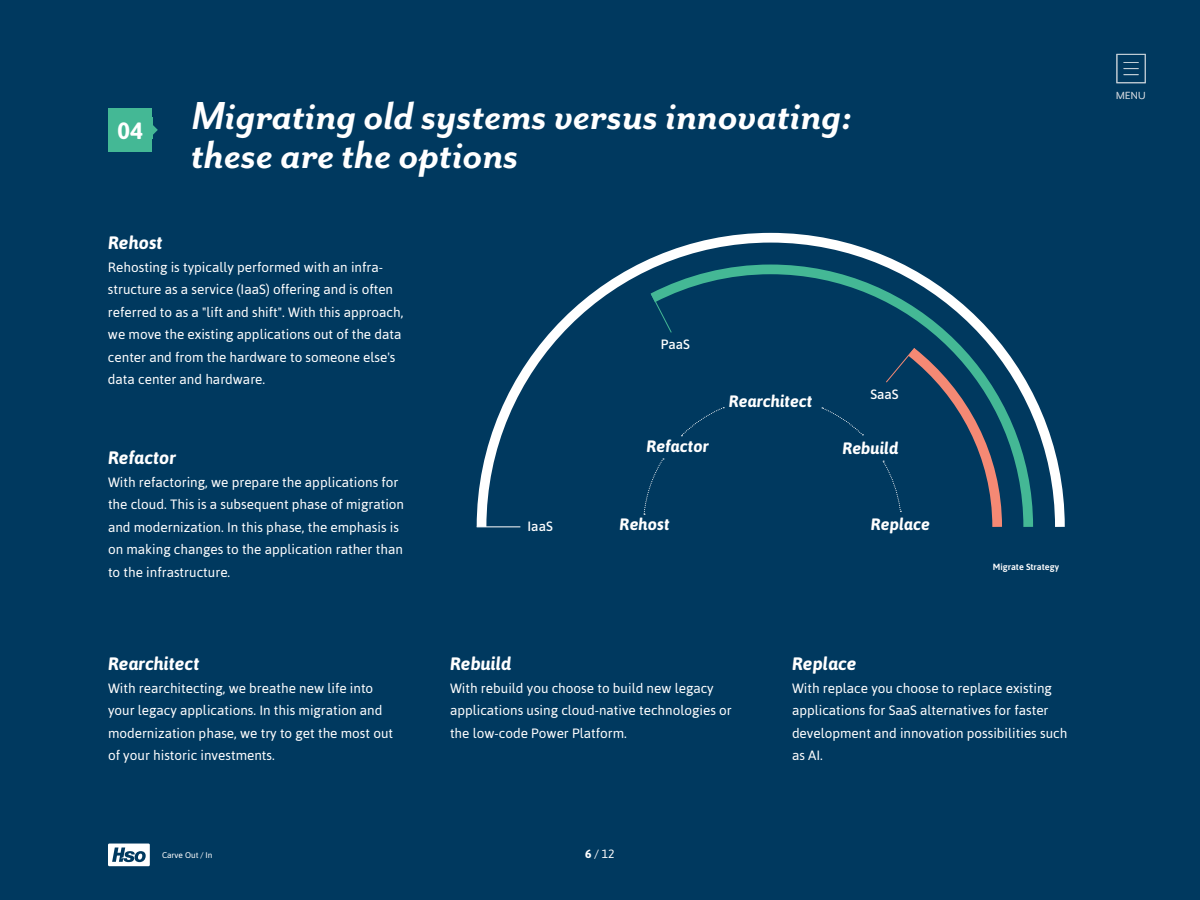
<style>
.page{position:relative;width:1200px;height:900px;background:#00395f}
.page>*{position:absolute;margin:0;border:0;box-sizing:border-box;transform-origin:0 0}
.t1{font:italic 700 45px/39px "Mr Eaves San OT";color:#fff}
.t2{font:700 23.55px "Asap";color:#fff}
.t3{font:italic 700 18px "Asap";color:#fff}
.t4{font:italic 700 16.5px "Asap";color:#fff}
.t5{font:13.5px/22.5px "Asap";color:#fff}
.t6{font:500 13.5px "Asap";color:#fff}
.t7{font:12px "Asap";color:#fff}
.t8{font:11.85px "Mr Eaves San OT";color:#bfced7}
.t9{font:600 9px "Asap";color:#fff}
.t10{font:8.25px "Asap";color:#fff}
.s1{font-weight:700}
</style>
<div class="page">
<div style="left:108px;top:108px;width:44px;height:44px;background:#44b895"></div>
<svg style="left:152px;top:121px;width:6px;height:18px"></svg>
<svg style="left:476px;top:232px;width:589px;height:296px"></svg>
<svg style="left:822px;top:407px;width:41px;height:28px"></svg>
<hr style="left:477px;top:526px;width:43px;height:1px;background:#fff">
<svg style="left:650px;top:293px;width:22px;height:41px"></svg>
<svg style="left:882px;top:338px;width:125px;height:190px"></svg>
<svg style="left:681px;top:407px;width:43px;height:29px"></svg>
<svg style="left:643px;top:459px;width:21px;height:56px"></svg>
<svg style="left:108px;top:844px;width:42px;height:22px"></svg>
<div style="left:1117px;top:54px;width:29px;height:29px;border:1px solid #bfced7"></div>
<svg style="left:1124px;top:62px;width:14px;height:13px"></svg>
<h2 class="t2" style="left:117px;top:117px;width:27px">04</h2>
<h1 class="t1" style="left:191px;top:97px;width:663px">Migrating old systems versus innovating: these are the options</h1>
<h3 class="t3" style="left:108px;top:233px;width:56px">Rehost</h3>
<p class="t5" style="left:108px;top:256px;width:297px">Rehosting is typically performed with an infra&shy;structure as a service (IaaS) offering and is often referred to as a "lift and shift". With this approach, we move the existing applications out of the data center and from the hardware to someone else's data center and hardware.</p>
<h3 class="t3" style="left:108px;top:448px;width:70px">Refactor</h3>
<p class="t5" style="left:108px;top:471px;width:298px">With refactoring, we prepare the applications for the cloud. This is a subsequent phase of migration and modernization. In this phase, the emphasis is on making changes to the application rather than to the infrastructure.</p>
<h3 class="t3" style="left:108px;top:654px;width:93px">Rearchitect</h3>
<p class="t5" style="left:108px;top:677px;width:287px">With rearchitecting, we breathe new life into your legacy applications. In this migration and modernization phase, we try to get the most out of your historic investments.</p>
<p class="t10" style="left:162px;top:850px;width:52px">Carve Out / In</p>
<p class="t6" style="left:661px;top:335px;width:31px">PaaS</p>
<p class="t4" style="left:646px;top:436px;width:64px">Refactor</p>
<p class="t4" style="left:729px;top:392px;width:85px">Rearchitect</p>
<p class="t6" style="left:528px;top:517px;width:27px">IaaS</p>
<p class="t4" style="left:620px;top:515px;width:52px">Rehost</p>
<p class="t6" style="left:870px;top:385px;width:30px">SaaS</p>
<p class="t4" style="left:842px;top:439px;width:58px">Rebuild</p>
<p class="t4" style="left:871px;top:515px;width:61px">Replace</p>
<p class="t9" style="left:993px;top:561px;width:68px">Migrate Strategy</p>
<h3 class="t3" style="left:450px;top:654px;width:63px">Rebuild</h3>
<p class="t5" style="left:450px;top:677px;width:283px">With rebuild you choose to build new legacy applications using cloud-native technologies or the low-code Power Platform.</p>
<p class="t7" style="left:585px;top:847px;width:31px"><span class="s1">6</span> / 12</p>
<h3 class="t3" style="left:792px;top:654px;width:66px">Replace</h3>
<p class="t5" style="left:792px;top:677px;width:277px">With replace you choose to replace existing applications for SaaS alternatives for faster development and innovation possibilities such as AI.</p>
<p class="t8" style="left:1116px;top:89px;width:31px">MENU</p>
</div>
